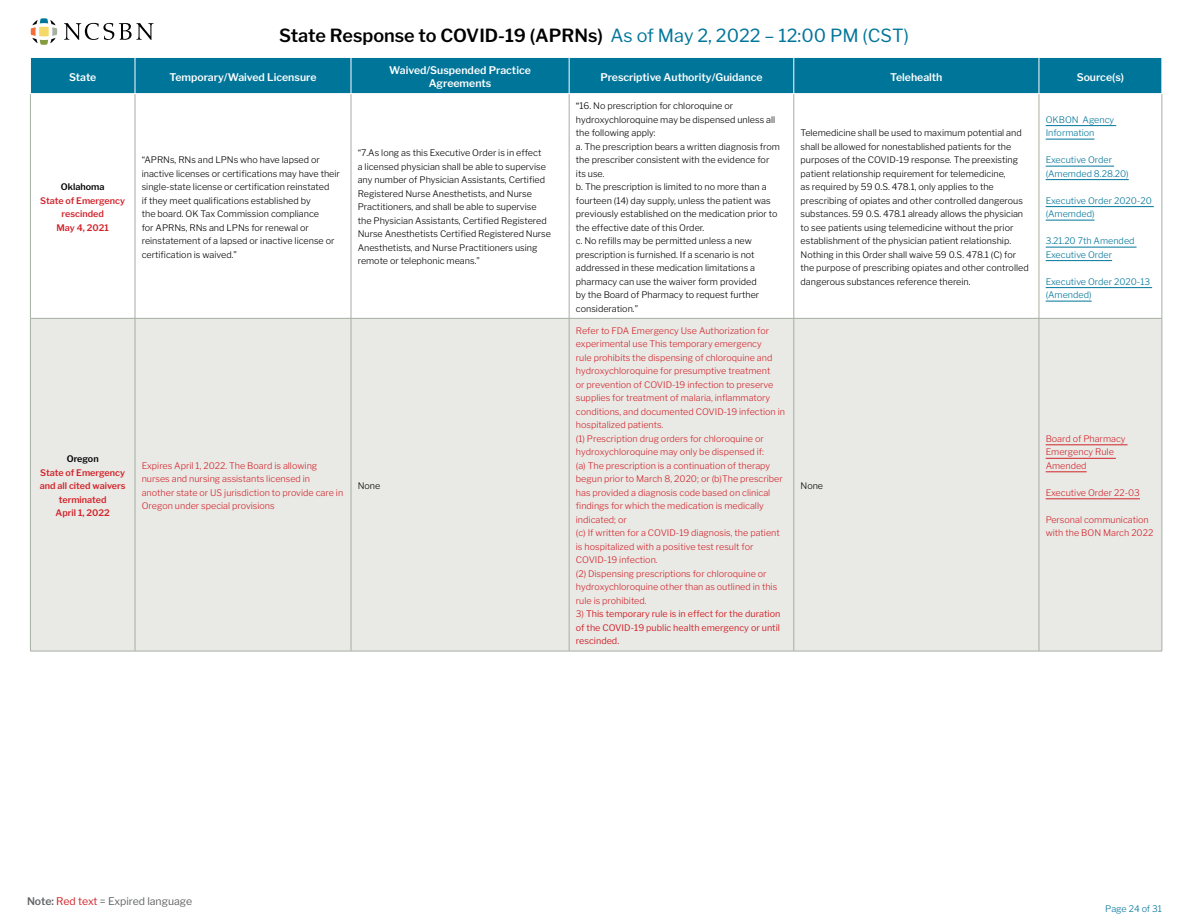
<style>
.page{position:relative;width:1188px;height:918px;background:#fff}
.page>*{position:absolute;margin:0;border:0;box-sizing:border-box;transform-origin:0 0}
.t1{font:600 18px "Libre Franklin";color:#000}
.t2{font:600 10.5px/12.6px "Libre Franklin";color:#fff;text-align:center}
.t3{font:10.5px "Libre Franklin";color:#636466}
.t4{font:300 9px/13.5px "Libre Franklin";color:#000}
.t5{font:300 9px/13.5px "Libre Franklin";color:#d2232a}
.t6{font:300 9px/13.5px "Libre Franklin";color:#00759a}
.t7{font:9px/13.5px "Libre Franklin";color:#d2232a;text-align:justify}
.t8{font:600 9px/13.5px "Libre Franklin";color:#d2232a;text-align:center}
.t9{font:600 9px "Libre Franklin";color:#000}
.s1{font-weight:400;color:#00759a}
.s2{font-weight:400}
.s3{font-weight:300}
.s4{font-weight:600}
.s5{color:#d2232a}
</style>
<div class="page">
<svg style="left:31px;top:18px;width:26px;height:27px"></svg>
<svg style="left:64px;top:23px;width:90px;height:17px"></svg>
<div style="left:31px;top:58px;width:1131px;height:35px;background:#00759a"></div>
<svg style="left:31px;top:94px;width:1131px;height:224px"></svg>
<div style="left:31px;top:319px;width:1131px;height:332px;background:#e9eae6"></div>
<hr style="left:30px;top:94px;width:1px;height:224px;background:#a6afa2">
<hr style="left:135px;top:94px;width:1px;height:224px;background:#a6afa2">
<hr style="left:351px;top:94px;width:1px;height:224px;background:#a6afa2">
<hr style="left:569px;top:94px;width:1px;height:224px;background:#a6afa2">
<hr style="left:794px;top:94px;width:1px;height:224px;background:#a6afa2">
<hr style="left:1039px;top:94px;width:1px;height:224px;background:#a6afa2">
<hr style="left:1162px;top:94px;width:1px;height:224px;background:#a6afa2">
<hr style="left:30px;top:318px;width:105px;height:1px;background:#a6afa2">
<hr style="left:30px;top:319px;width:1px;height:332px;background:#a6afa2">
<hr style="left:135px;top:318px;width:216px;height:1px;background:#a6afa2">
<hr style="left:135px;top:319px;width:1px;height:332px;background:#a6afa2">
<hr style="left:351px;top:318px;width:218px;height:1px;background:#a6afa2">
<hr style="left:351px;top:319px;width:1px;height:332px;background:#a6afa2">
<hr style="left:569px;top:318px;width:225px;height:1px;background:#a6afa2">
<hr style="left:569px;top:319px;width:1px;height:332px;background:#a6afa2">
<hr style="left:794px;top:318px;width:245px;height:1px;background:#a6afa2">
<hr style="left:794px;top:319px;width:1px;height:332px;background:#a6afa2">
<hr style="left:1039px;top:318px;width:123px;height:1px;background:#a6afa2">
<hr style="left:1039px;top:319px;width:1px;height:332px;background:#a6afa2">
<hr style="left:1162px;top:319px;width:1px;height:332px;background:#a6afa2">
<hr style="left:30px;top:651px;width:105px;height:1px;background:#a6afa2">
<hr style="left:135px;top:651px;width:216px;height:1px;background:#a6afa2">
<hr style="left:351px;top:651px;width:218px;height:1px;background:#a6afa2">
<hr style="left:569px;top:651px;width:225px;height:1px;background:#a6afa2">
<hr style="left:794px;top:651px;width:245px;height:1px;background:#a6afa2">
<hr style="left:1039px;top:651px;width:123px;height:1px;background:#a6afa2">
<hr style="left:135px;top:58px;width:1px;height:35px;background:#fff">
<hr style="left:351px;top:58px;width:1px;height:35px;background:#fff">
<hr style="left:569px;top:58px;width:1px;height:35px;background:#fff">
<hr style="left:794px;top:58px;width:1px;height:35px;background:#fff">
<hr style="left:1039px;top:58px;width:1px;height:35px;background:#fff">
<hr style="left:1046px;top:125px;width:70px;height:1px;background:#00759a">
<hr style="left:1046px;top:139px;width:48px;height:1px;background:#00759a">
<hr style="left:1046px;top:166px;width:68px;height:1px;background:#00759a">
<hr style="left:1046px;top:179px;width:83px;height:1px;background:#00759a">
<hr style="left:1046px;top:206px;width:108px;height:1px;background:#00759a">
<hr style="left:1046px;top:220px;width:49px;height:1px;background:#00759a">
<hr style="left:1046px;top:247px;width:91px;height:1px;background:#00759a">
<hr style="left:1046px;top:260px;width:66px;height:1px;background:#00759a">
<hr style="left:1046px;top:287px;width:106px;height:1px;background:#00759a">
<hr style="left:1046px;top:301px;width:46px;height:1px;background:#00759a">
<hr style="left:1046px;top:445px;width:82px;height:1px;background:#d2232a">
<hr style="left:1046px;top:458px;width:70px;height:1px;background:#d2232a">
<hr style="left:1046px;top:472px;width:41px;height:1px;background:#d2232a">
<hr style="left:1046px;top:499px;width:94px;height:1px;background:#d2232a">
<h1 class="t1" style="left:279px;top:24px;width:631px">State Response to COVID-19 (APRNs) <span class="s1">As of May 2, 2022 – 12:00 PM (CST)</span></h1>
<p class="t2" style="left:69px;top:71px;width:29px">State</p>
<p class="t2" style="left:170px;top:71px;width:148px">Temporary/Waived Licensure</p>
<p class="t2" style="left:389px;top:64px;width:143px">Waived/Suspended Practice<br>Agreements</p>
<p class="t2" style="left:600px;top:71px;width:164px">Prescriptive Authority/Guidance</p>
<p class="t2" style="left:890px;top:71px;width:54px">Telehealth</p>
<p class="t2" style="left:1077px;top:71px;width:49px">Source(s)</p>
<p class="t9" style="left:61px;top:181px;width:45px">Oklahoma</p>
<p class="t8" style="left:40px;top:194px;width:86px">State of Emergency rescinded<br>May 4, 2021</p>
<p class="t4" style="left:142px;top:153px;width:200px">“APRNs, RNs and LPNs who have lapsed or inactive licenses or certifications may have their single-state license or certification reinstated<br>if they meet qualifications established by<br>the board. OK Tax Commission compliance<br>for APRNs, RNs and LPNs for renewal or reinstatement of a lapsed or inactive license or certification is waived.”</p>
<p class="t4" style="left:358px;top:146px;width:195px">“7.As long as this Executive Order is in effect<br>a licensed physician shall be able to supervise any number of Physician Assistants, Certified Registered Nurse Anesthetists, and Nurse Practitioners, and shall be able to supervise the Physician Assistants, Certified Registered Nurse Anesthetists Certified Registered Nurse Anesthetists, and Nurse Practitioners using remote or telephonic means.”</p>
<p class="t9" style="left:67px;top:453px;width:33px">Oregon</p>
<p class="t8" style="left:40px;top:466px;width:87px">State of Emergency and all cited waivers terminated<br>April 1, 2022</p>
<p class="t5" style="left:142px;top:459px;width:203px">Expires April 1, 2022. The Board is allowing nurses and nursing assistants licensed in another state or US jurisdiction to provide care in Oregon under special provisions</p>
<p class="t4" style="left:358px;top:479px;width:24px">None</p>
<p class="t4" style="left:576px;top:99px;width:206px"><span class="s2">“</span>16. No prescription for chloroquine or hydroxychloroquine may be dispensed unless all the following apply:<br>a. The prescription bears a written diagnosis from the prescriber consistent with the evidence for its use.<br>b. The prescription is limited to no more than a fourteen (14) day supply, unless the patient was previously established on the medication prior to the effective date of this Order.<br>c. No refills may be permitted unless a new prescription is furnished. If a scenario is not addressed in these medication limitations a pharmacy can use the waiver form provided<br>by the Board of Pharmacy to request further consideration.”</p>
<p class="t5" style="left:576px;top:324px;width:211px">Refer to FDA Emergency Use Authorization for experimental use This temporary emergency<br>rule prohibits the dispensing of chloroquine and hydroxychloroquine for presumptive treatment<br>or prevention of COVID-19 infection to preserve supplies for treatment of malaria, inflammatory conditions, and documented COVID-19 infection in hospitalized patients.<br>(1) Prescription drug orders for chloroquine or hydroxychloroquine may only be dispensed if:<br>(a) The prescription is a continuation of therapy begun prior to March 8, 2020; or (b)The prescriber has provided a diagnosis code based on clinical findings for which the medication is medically indicated; or<br>(c) If written for a COVID-19 diagnosis, the patient is hospitalized with a positive test result for COVID-19 infection.<br>(2) Dispensing prescriptions for chloroquine or hydroxychloroquine other than as outlined in this rule is prohibited.</p>
<p class="t7" style="left:576px;top:607px;width:206px"><span class="s3">3)</span> This temporary rule is in effect for the duration of the COVID-19 public health emergency or until rescinded.</p>
<p class="t4" style="left:801px;top:126px;width:230px">Telemedicine shall be used to maximum potential and shall be allowed for nonestablished patients for the purposes of the COVID-19 response. The preexisting patient relationship requirement for telemedicine,<br>as required by 59 0.S. 478.1, only applies to the prescribing of opiates and other controlled dangerous substances. 59 0.S. 478.1 already allows the physician to see patients using telemedicine without the prior establishment of the physician patient relationship.<br>Nothing in this Order shall waive 59 0.S. 478.1 (C) for the purpose of prescribing opiates and other controlled dangerous substances reference therein.</p>
<p class="t4" style="left:801px;top:479px;width:24px">None</p>
<p class="t6" style="left:1046px;top:113px;width:70px">OKBON Agency<br>Information</p>
<p class="t6" style="left:1046px;top:153px;width:85px">Executive Order (Amemded 8.28.20)</p>
<p class="t6" style="left:1046px;top:194px;width:108px">Executive Order 2020-20 (Amemded)</p>
<p class="t6" style="left:1046px;top:234px;width:90px">3.21.20 7th Amended<br>Executive Order</p>
<p class="t6" style="left:1046px;top:275px;width:106px">Executive Order 2020-13 (Amended)</p>
<p class="t5" style="left:1046px;top:432px;width:81px">Board of Pharmacy<br>Emergency Rule<br>Amended</p>
<p class="t5" style="left:1046px;top:486px;width:96px">Executive Order 22-03</p>
<p class="t5" style="left:1046px;top:513px;width:109px">Personal communication with the BON March 2022</p>
<p class="t3" style="left:27px;top:895px;width:167px"><span class="s4">Note:</span> <span class="s5">Red text</span> = Expired language</p>
<p class="t6" style="left:1105px;top:901px;width:58px">Page 24 of 31</p>
</div>
